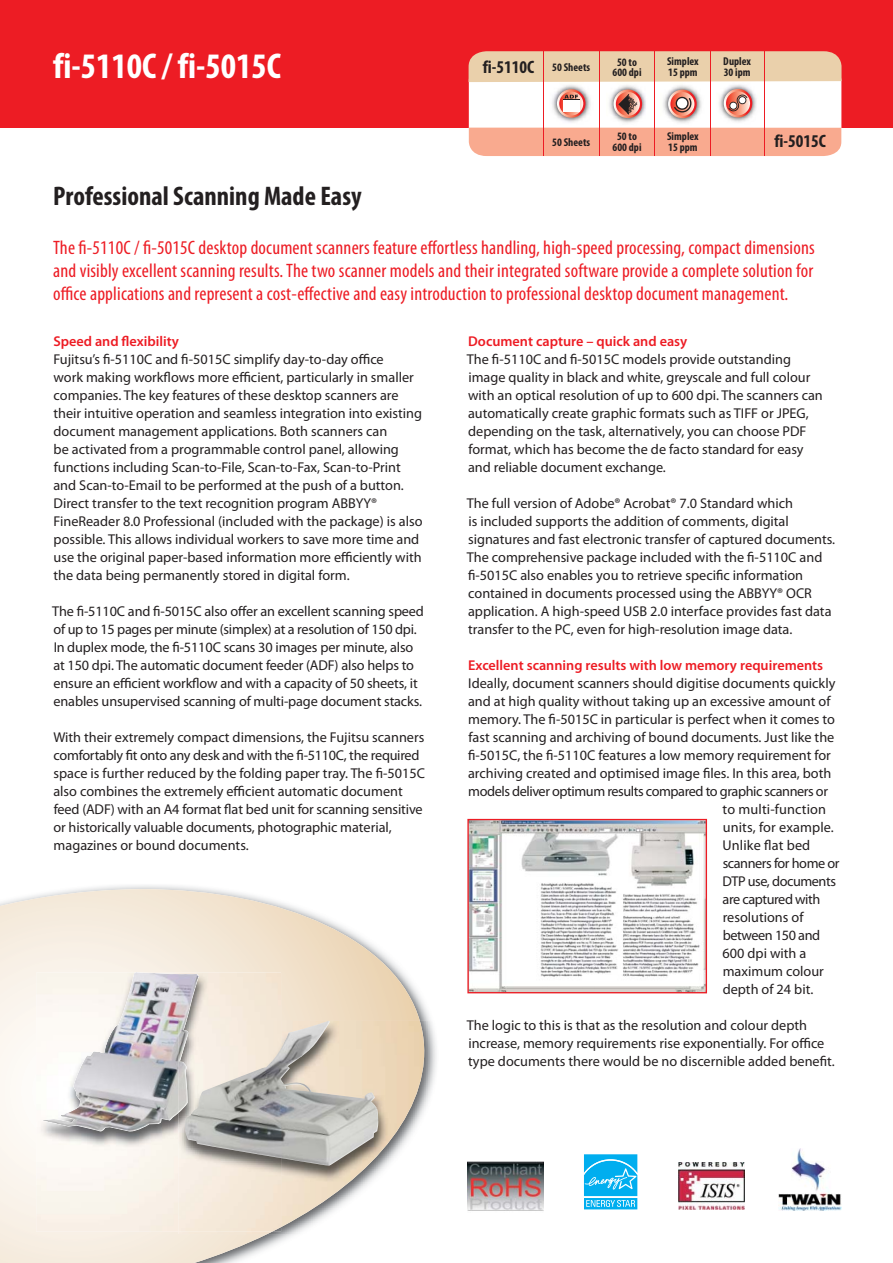
<style>
.page{position:relative;width:893px;height:1263px;background:#fff}
.page>*{position:absolute;margin:0;border:0;box-sizing:border-box;transform-origin:0 0}
.t1{font:700 condensed 36px "Myriad Pro";color:#fff}
.t2{font:700 condensed 27px "Myriad Pro";color:#231f20}
.t3{font:condensed 19.5px/23.4px "Myriad Pro";letter-spacing:.01em;color:#ed1c24;text-align:justify}
.t4{font:700 condensed 18px "Myriad Pro";color:#231f20}
.t5{font:14.25px/18px "Myriad Pro";color:#231f20}
.t6{font:14.25px "Myriad Pro";letter-spacing:-.03em;color:#231f20}
.t7{font:600 14.25px "Myriad Pro";color:#ed1c24}
.t8{font:700 condensed 11.4px/11.4px "Myriad Pro";color:#231f20}
.t9{font:700 condensed 10.5px "Myriad Pro";color:#231f20}
.s1{font-size:11.4px}
</style>
<div class="page">
<div style="left:0;top:0;width:893px;height:128px;background:#ed1c24"></div>
<svg style="left:0;top:889px;width:420px;height:374px"></svg>
<svg style="left:467px;top:819px;width:240px;height:174px"></svg>
<img style="left:468px;top:1162px;width:75px;height:49px">
<svg style="left:584px;top:1154px;width:54px;height:56px;background:#33bef2"></svg>
<img style="left:679px;top:1162px;width:65px;height:48px">
<img style="left:778px;top:1149px;width:63px;height:61px">
<img style="left:36px;top:973px;width:245px;height:259px">
<img style="left:43px;top:972px;width:156px;height:159px">
<img style="left:178px;top:1021px;width:256px;height:213px">
<img style="left:178px;top:1113px;width:103px;height:119px">
<img style="left:178px;top:1021px;width:7px;height:92px">
<img style="left:185px;top:1020px;width:194px;height:146px">
<div style="left:469px;top:63px;width:372px;height:112px;background:#fff;border-radius:18px"></div>
<div style="left:469px;top:51px;width:372px;height:31px;background:#ead0ab"></div>
<img style="left:609px;top:85px;width:37px;height:38px">
<svg style="left:613px;top:90px;width:29px;height:28px"></svg>
<svg style="left:616px;top:92px;width:24px;height:24px"></svg>
<svg style="left:618px;top:94px;width:19px;height:20px"></svg>
<img style="left:663px;top:85px;width:39px;height:38px">
<svg style="left:668px;top:90px;width:29px;height:28px"></svg>
<svg style="left:670px;top:92px;width:24px;height:24px"></svg>
<svg style="left:674px;top:97px;width:17px;height:16px"></svg>
<img style="left:552px;top:85px;width:39px;height:38px">
<svg style="left:557px;top:89px;width:28px;height:29px"></svg>
<svg style="left:559px;top:92px;width:24px;height:24px"></svg>
<svg style="left:563px;top:95px;width:17px;height:17px"></svg>
<img style="left:719px;top:85px;width:37px;height:37px">
<svg style="left:724px;top:89px;width:28px;height:28px"></svg>
<svg style="left:726px;top:91px;width:24px;height:24px"></svg>
<svg style="left:728px;top:95px;width:19px;height:16px"></svg>
<div style="left:469px;top:128px;width:372px;height:28px;background:#f9aa8f"></div>
<hr style="left:543px;top:41px;width:1px;height:115px;background:#ed1c24">
<hr style="left:599px;top:41px;width:1px;height:115px;background:#ed1c24">
<hr style="left:654px;top:41px;width:1px;height:115px;background:#ed1c24">
<hr style="left:710px;top:41px;width:1px;height:115px;background:#ed1c24">
<hr style="left:764px;top:41px;width:1px;height:115px;background:#ed1c24">
<h1 class="t1" style="left:53px;top:52px;width:229px">fi-5110C / fi-5015C</h1>
<p class="t4" style="left:483px;top:60px;width:109px">fi-5110C <span class="s1">50 Sheets</span></p>
<p class="t8" style="left:612px;top:58px;width:31px;line-height:10.1px;text-align:center">50 to<br>600 dpi</p>
<p class="t8" style="left:667px;top:56px;width:33px">Simplex<br>15 ppm</p>
<p class="t8" style="left:723px;top:56px;width:29px">Duplex<br>30 ipm</p>
<h2 class="t2" style="left:53px;top:186px;width:310px">Professional Scanning Made Easy</h2>
<p class="t8" style="left:552px;top:137px;width:40px">50 Sheets</p>
<p class="t8" style="left:612px;top:132px;width:31px;line-height:10.1px;text-align:center">50 to<br>600 dpi</p>
<p class="t8" style="left:667px;top:131px;width:33px">Simplex<br>15 ppm</p>
<p class="t4" style="left:774px;top:134px;width:53px">fi-5015C</p>
<p class="t9" style="left:681px;top:138px;width:31px">Simplex</p>
<p class="t9" style="left:765px;top:138px;width:27px">Duplex</p>
<p class="t3" style="left:53px;top:237px;width:763px">The fi-5110C / fi-5015C desktop document scanners feature effortless handling, high-speed processing, compact dimensions and visibly excellent scanning results. The two scanner models and their integrated software provide a complete solution for office applications and represent a cost-effective and easy introduction to professional desktop document management.</p>
<p class="t7" style="left:53px;top:335px;width:127px">Speed and flexibility</p>
<p class="t5" style="left:53px;top:351px;width:371px">Fujitsu’s fi-5110C and fi-5015C simplify day-to-day office<br>work making workflows more efficient, particularly in smaller companies. The key features of these desktop scanners are their intuitive operation and seamless integration into existing document management applications. Both scanners can<br>be activated from a programmable control panel, allowing functions including Scan-to-File, Scan-to-Fax, Scan-to-Print and Scan-to-Email to be performed at the push of a button.<br>Direct transfer to the text recognition program ABBYY® FineReader 8.0 Professional (included with the package) is also possible. This allows individual workers to save more time and use the original paper-based information more efficiently with the data being permanently stored in digital form.</p>
<p class="t5" style="left:52px;top:603px;width:373px">The fi-5110C and fi-5015C also offer an excellent scanning speed of up to 15 pages per minute (simplex) at a resolution of 150 dpi.<br>In duplex mode, the fi-5110C scans 30 images per minute, also at 150 dpi. The automatic document feeder (ADF) also helps to ensure an efficient workflow and with a capacity of 50 sheets, it enables unsupervised scanning of multi-page document stacks.</p>
<p class="t5" style="left:53px;top:729px;width:373px">With their extremely compact dimensions, the Fujitsu scanners comfortably fit onto any desk and with the fi-5110C, the required space is further reduced by the folding paper tray. The fi-5015C also combines the extremely efficient automatic document feed (ADF) with an A4 format flat bed unit for scanning sensitive or historically valuable documents, photographic material, magazines or bound documents.</p>
<p class="t7" style="left:468px;top:335px;width:221px">Document capture – quick and easy</p>
<p class="t5" style="left:467px;top:351px;width:357px">The fi-5110C and fi-5015C models provide outstanding image quality in black and white, greyscale and full colour with an optical resolution of up to 600 dpi. The scanners can automatically create graphic formats such as TIFF or JPEG, depending on the task, alternatively, you can choose PDF format, which has become the de facto standard for easy and reliable document exchange.</p>
<p class="t5" style="left:467px;top:495px;width:370px">The full version of Adobe® Acrobat® 7.0 Standard which<br>is included supports the addition of comments, digital signatures and fast electronic transfer of captured documents.<br>The comprehensive package included with the fi-5110C and fi-5015C also enables you to retrieve specific information contained in documents processed using the ABBYY® OCR application. A high-speed USB 2.0 interface provides fast data transfer to the PC, even for high-resolution image data.</p>
<p class="t7" style="left:468px;top:659px;width:356px">Excellent scanning results with low memory requirements</p>
<p class="t5" style="left:468px;top:675px;width:369px">Ideally, document scanners should digitise documents quickly</p>
<p class="t5" style="left:468px;top:693px;width:364px">and at high quality without taking up an excessive amount of</p>
<p class="t5" style="left:468px;top:711px;width:368px">memory. The fi-5015C in particular is perfect when it comes to</p>
<p class="t5" style="left:468px;top:729px;width:367px">fast scanning and archiving of bound documents. Just like the</p>
<p class="t5" style="left:468px;top:747px;width:364px">fi-5015C, the fi-5110C features a low memory requirement for</p>
<p class="t5" style="left:468px;top:765px;width:365px">archiving created and optimised image files. In this area, both</p>
<p class="t6" style="left:468px;top:785px;width:361px">models deliver optimum results compared to graphic scanners or</p>
<p class="t5" style="left:722px;top:801px;width:105px">to multi-function</p>
<p class="t5" style="left:723px;top:819px;width:113px">units, for example.</p>
<p class="t5" style="left:722px;top:837px;width:89px">Unlike flat bed</p>
<p class="t6" style="left:723px;top:857px;width:118px">scanners for home or</p>
<p class="t6" style="left:723px;top:875px;width:115px">DTP use, documents</p>
<p class="t6" style="left:722px;top:893px;width:99px">are captured with</p>
<p class="t5" style="left:723px;top:909px;width:82px">resolutions of</p>
<p class="t6" style="left:723px;top:929px;width:99px">between 150 and</p>
<p class="t5" style="left:722px;top:945px;width:85px">600 dpi with a</p>
<p class="t5" style="left:723px;top:963px;width:103px">maximum colour</p>
<p class="t5" style="left:723px;top:981px;width:92px">depth of 24 bit.</p>
<p class="t5" style="left:467px;top:1017px;width:369px">The logic to this is that as the resolution and colour depth increase, memory requirements rise exponentially. For office type documents there would be no discernible added benefit.</p>
</div>
